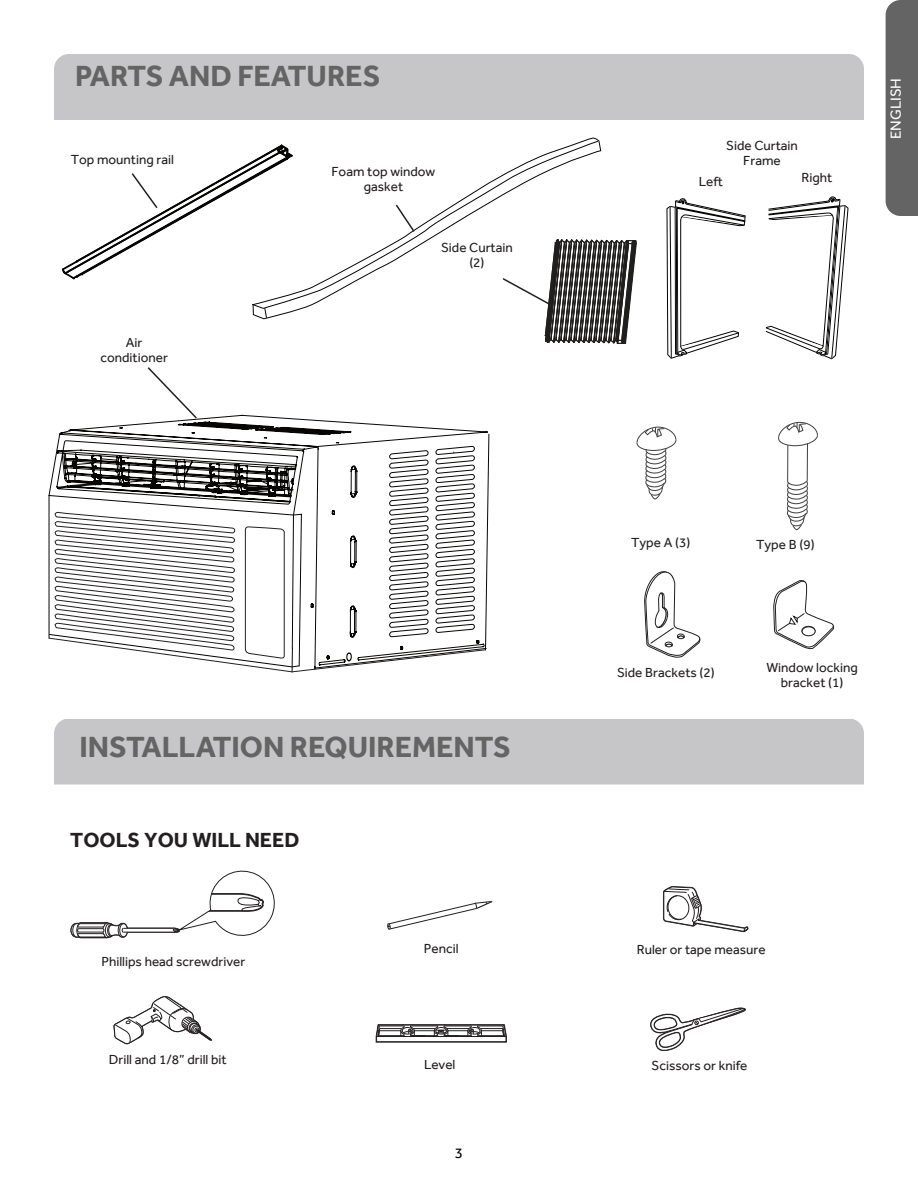
<style>
.page{position:relative;width:918px;height:1188px;background:#fff}
.page>*{position:absolute;margin:0;border:0;box-sizing:border-box;transform-origin:0 0}
.t1{font:700 30px "Effra";color:#646464}
.t2{font:700 21px "Effra";color:#231f20}
.t3{font:15px "Effra";color:#fff}
.t4{font:15px "Effra";color:#040503}
.t5{font:13.5px/15px "Effra";color:#231f20;text-align:center}
</style>
<div class="page">
<div style="left:54px;top:54px;width:810px;height:66px;background:#c6c6c8"></div>
<div style="left:886px;top:0;width:32px;height:216px;background:#646464"></div>
<div style="left:54px;top:719px;width:810px;height:66px;background:#c6c6c8"></div>
<svg style="left:663px;top:886px;width:86px;height:47px"></svg>
<svg style="left:70px;top:870px;width:205px;height:69px"></svg>
<svg style="left:387px;top:901px;width:106px;height:29px"></svg>
<svg style="left:375px;top:1024px;width:132px;height:19px"></svg>
<svg style="left:650px;top:1007px;width:96px;height:44px"></svg>
<svg style="left:113px;top:996px;width:99px;height:48px"></svg>
<svg style="left:778px;top:421px;width:40px;height:109px"></svg>
<svg style="left:636px;top:426px;width:41px;height:74px"></svg>
<svg style="left:252px;top:137px;width:349px;height:183px"></svg>
<svg style="left:57px;top:415px;width:433px;height:234px"></svg>
<svg style="left:644px;top:571px;width:57px;height:87px"></svg>
<svg style="left:773px;top:580px;width:62px;height:70px"></svg>
<div style="left:802px;top:626px;width:13px;height:9px;border:1px solid #221f1f;border-radius:50%"></div>
<div style="left:802px;top:627px;width:13px;height:9px;background:#fff;border-radius:50%"></div>
<div style="left:802px;top:627px;width:13px;height:9px;border:1px solid #221f1f;border-radius:50%"></div>
<svg style="left:666px;top:198px;width:80px;height:161px"></svg>
<svg style="left:765px;top:196px;width:83px;height:164px"></svg>
<svg style="left:48px;top:445px;width:438px;height:228px"></svg>
<svg style="left:501px;top:239px;width:136px;height:105px"></svg>
<svg style="left:61px;top:144px;width:232px;height:136px"></svg>
<svg style="left:146px;top:367px;width:52px;height:53px"></svg>
<svg style="left:394px;top:203px;width:22px;height:30px"></svg>
<h1 class="t1" style="left:75px;top:58px;width:307px">PARTS AND FEATURES</h1>
<p class="t5" style="left:71px;top:151px;width:105px">Top mounting rail</p>
<p class="t5" style="left:100px;top:335px;width:69px">Air conditioner</p>
<p class="t5" style="left:332px;top:164px;width:105px">Foam top window gasket</p>
<p class="t5" style="left:441px;top:240px;width:73px">Side Curtain (2)</p>
<p class="t5" style="left:726px;top:138px;width:73px">Side Curtain<br>Frame</p>
<p class="t5" style="left:699px;top:174px;width:26px">Left</p>
<p class="t5" style="left:801px;top:170px;width:32px">Right</p>
<p class="t3" style="left:887px;top:139px;width:63px;rotate:-90deg">ENGLISH</p>
<h1 class="t1" style="left:79px;top:729px;width:433px">INSTALLATION REQUIREMENTS</h1>
<h2 class="t2" style="left:70px;top:828px;width:231px">TOOLS YOU WILL NEED</h2>
<p class="t5" style="left:631px;top:535px;width:61px">Type A (3)</p>
<p class="t5" style="left:756px;top:536px;width:60px">Type B (9)</p>
<p class="t5" style="left:617px;top:665px;width:99px">Side Brackets (2)</p>
<p class="t5" style="left:766px;top:660px;width:93px">Window locking bracket (1)</p>
<p class="t5" style="left:101px;top:954px;width:145px">Phillips head screwdriver</p>
<p class="t5" style="left:109px;top:1052px;width:119px">Drill and 1/8” drill bit</p>
<p class="t5" style="left:424px;top:941px;width:36px">Pencil</p>
<p class="t5" style="left:637px;top:942px;width:130px">Ruler or tape measure</p>
<p class="t5" style="left:424px;top:1057px;width:33px">Level</p>
<p class="t5" style="left:652px;top:1058px;width:97px">Scissors or knife</p>
<p class="t4" style="left:455px;top:1144px;width:10px">3</p>
</div>
